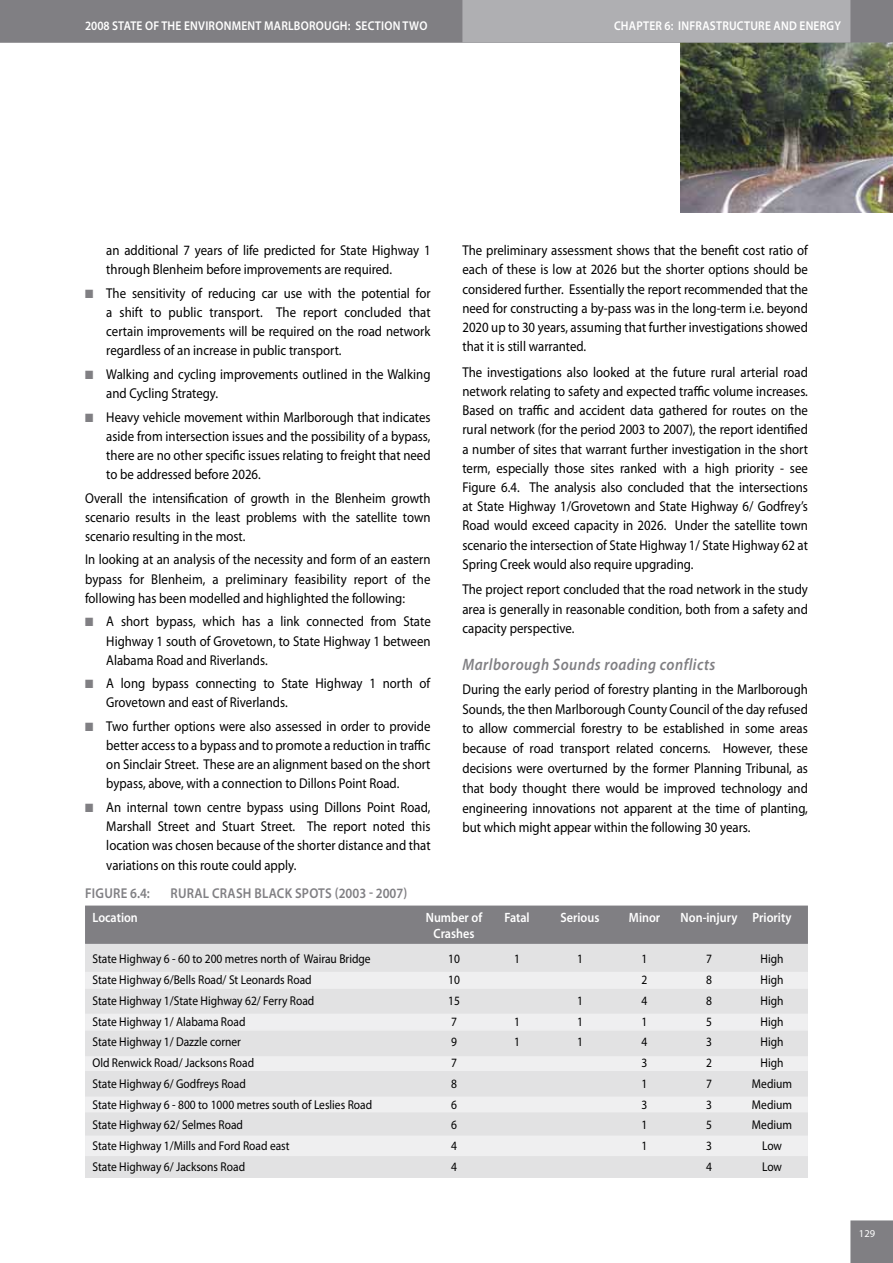
<style>
.page{position:relative;width:893px;height:1263px;background:#fff}
.page>*{position:absolute;margin:0;border:0;box-sizing:border-box;transform-origin:0 0}
.t1{font:italic 600 16.5px "Myriad Pro";letter-spacing:.03em;color:#807f83;scale:.9 1}
.t2{font:14.25px/19.2px "Myriad Pro";color:#000;text-align:justify;scale:.9 1}
.t3{font:600 14.25px "Myriad Pro";color:#807f83;scale:.9 1}
.t4{font:600 14.25px "Myriad Pro";letter-spacing:.02em;color:#807f83;scale:.9 1}
.t5{font:600 13.5px "Myriad Pro";color:#fff;scale:.9 1}
.t6{font:12.75px "Myriad Pro";color:#000;scale:.9 1}
.t7{font:600 12.75px "Myriad Pro";letter-spacing:.02em;color:#fff;scale:.9 1}
.t8{font:10.5px "Myriad Pro";color:#fff}
.s1{color:#807f83}
</style>
<div class="page">
<div style="left:850px;top:1220px;width:43px;height:43px;background:#807f83"></div>
<img style="left:680px;top:43px;width:213px;height:170px">
<svg style="left:0;top:0;width:893px;height:43px;background:#949497"></svg>
<div style="left:85px;top:941px;width:723px;height:237px;background:#e2e2e3"></div>
<div style="left:85px;top:905px;width:723px;height:39px;background:#807f83;border:2px solid #807f83"></div>
<div style="left:85px;top:972px;width:723px;height:17px;background:#efeff0"></div>
<div style="left:85px;top:1014px;width:723px;height:17px;background:#efeff0"></div>
<div style="left:85px;top:1056px;width:723px;height:15px;background:#efeff0"></div>
<div style="left:85px;top:1096px;width:723px;height:16px;background:#efeff0"></div>
<div style="left:85px;top:1135px;width:723px;height:21px;background:#efeff0"></div>
<p class="t7" style="left:85px;top:18px;width:382px">2008 STATE OF THE ENVIRONMENT MARLBOROUGH: SECTION TWO</p>
<p class="t7" style="left:614px;top:18px;width:254px">CHAPTER 6: INFRASTRUCTURE AND ENERGY</p>
<p class="t2" style="left:106px;top:241px;width:362px">an additional 7 years of life predicted for State Highway 1 through Blenheim before improvements are required.</p>
<p class="t2" style="left:106px;top:283px;width:362px;text-indent:-21px"><span class="s1">■</span> The sensitivity of reducing car use with the potential for a shift to public transport. The report concluded that certain improvements will be required on the road network regardless of an increase in public transport.</p>
<p class="t2" style="left:106px;top:364px;width:362px;text-indent:-21px"><span class="s1">■</span> Walking and cycling improvements outlined in the Walking and Cycling Strategy.</p>
<p class="t2" style="left:106px;top:407px;width:362px;text-indent:-21px"><span class="s1">■</span> Heavy vehicle movement within Marlborough that indicates aside from intersection issues and the possibility of a bypass, there are no other specific issues relating to freight that need to be addressed before 2026.</p>
<p class="t2" style="left:85px;top:488px;width:385px">Overall the intensification of growth in the Blenheim growth scenario results in the least problems with the satellite town scenario resulting in the most.</p>
<p class="t2" style="left:85px;top:550px;width:385px">In looking at an analysis of the necessity and form of an eastern bypass for Blenheim, a preliminary feasibility report of the following has been modelled and highlighted the following:</p>
<p class="t2" style="left:106px;top:612px;width:362px;text-indent:-21px"><span class="s1">■</span> A short bypass, which has a link connected from State Highway 1 south of Grovetown, to State Highway 1 between Alabama Road and Riverlands.</p>
<p class="t2" style="left:106px;top:674px;width:362px;text-indent:-21px"><span class="s1">■</span> A long bypass connecting to State Highway 1 north of<br>Grovetown and east of Riverlands.</p>
<p class="t2" style="left:106px;top:716px;width:362px;text-indent:-21px"><span class="s1">■</span> Two further options were also assessed in order to provide better access to a bypass and to promote a reduction in traffic on Sinclair Street. These are an alignment based on the short bypass, above, with a connection to Dillons Point Road.</p>
<p class="t2" style="left:106px;top:797px;width:362px;text-indent:-21px"><span class="s1">■</span> An internal town centre bypass using Dillons Point Road, Marshall Street and Stuart Street. The report noted this location was chosen because of the shorter distance and that variations on this route could apply.</p>
<p class="t2" style="left:462px;top:241px;width:385px">The preliminary assessment shows that the benefit cost ratio of each of these is low at 2026 but the shorter options should be considered further. Essentially the report recommended that the need for constructing a by-pass was in the long-term i.e. beyond 2020 up to 30 years, assuming that further investigations showed that it is still warranted.</p>
<p class="t2" style="left:462px;top:362px;width:385px">The investigations also looked at the future rural arterial road network relating to safety and expected traffic volume increases.<br>Based on traffic and accident data gathered for routes on the rural network (for the period 2003 to 2007), the report identified a number of sites that warrant further investigation in the short term, especially those sites ranked with a high priority - see Figure 6.4. The analysis also concluded that the intersections at State Highway 1/Grovetown and State Highway 6/ Godfrey’s Road would exceed capacity in 2026. Under the satellite town scenario the intersection of State Highway 1/ State Highway 62 at Spring Creek would also require upgrading.</p>
<p class="t2" style="left:462px;top:580px;width:385px">The project report concluded that the road network in the study area is generally in reasonable condition, both from a safety and capacity perspective.</p>
<p class="t1" style="left:462px;top:654px;width:282px">Marlborough Sounds roading conflicts</p>
<p class="t2" style="left:462px;top:679px;width:385px;line-height:19.8px">During the early period of forestry planting in the Marlborough Sounds, the then Marlborough County Council of the day refused to allow commercial forestry to be established in some areas because of road transport related concerns. However, these decisions were overturned by the former Planning Tribunal, as that body thought there would be improved technology and engineering innovations not apparent at the time of planting, but which might appear within the following 30 years.</p>
<p class="t4" style="left:85px;top:884px;width:85px">FIGURE 6.4: R</p>
<p class="t4" style="left:178px;top:884px;width:48px">URAL CRASH</p>
<p class="t3" style="left:254px;top:884px;width:171px">BLACK SPOTS (2003 - 2007)</p>
<p class="t5" style="left:92px;top:909px;width:67px">LOCATION N</p>
<p class="t5" style="left:434px;top:909px;width:128px">UMBER OF FATAL S</p>
<p class="t5" style="left:567px;top:909px;width:38px">ERIOUS</p>
<p class="t5" style="left:629px;top:909px;width:182px">MINOR NON-INJURY PRIORITY</p>
<p class="t5" style="left:434px;top:925px;width:47px">CRASHES</p>
<p class="t6" style="left:92px;top:951px;width:311px">State Highway 6 - 60 to 200 metres north of Wairau Bridge</p>
<p class="t6" style="left:448px;top:951px;width:15px">10</p>
<p class="t6" style="left:514px;top:951px;width:8px">1</p>
<p class="t6" style="left:577px;top:951px;width:8px">1</p>
<p class="t6" style="left:642px;top:951px;width:8px">1</p>
<p class="t6" style="left:706px;top:951px;width:8px">7</p>
<p class="t6" style="left:760px;top:951px;width:27px">High</p>
<p class="t6" style="left:92px;top:972px;width:245px">State Highway 6/Bells Road/ St Leonards Road</p>
<p class="t6" style="left:448px;top:972px;width:15px">10</p>
<p class="t6" style="left:642px;top:972px;width:8px">2</p>
<p class="t6" style="left:706px;top:972px;width:8px">8</p>
<p class="t6" style="left:760px;top:972px;width:27px">High</p>
<p class="t6" style="left:92px;top:993px;width:248px">State Highway 1/State Highway 62/ Ferry Road</p>
<p class="t6" style="left:448px;top:993px;width:15px">15</p>
<p class="t6" style="left:577px;top:993px;width:8px">1</p>
<p class="t6" style="left:642px;top:993px;width:8px">4</p>
<p class="t6" style="left:706px;top:993px;width:8px">8</p>
<p class="t6" style="left:760px;top:993px;width:27px">High</p>
<p class="t6" style="left:92px;top:1013px;width:172px">State Highway 1/ Alabama Road</p>
<p class="t6" style="left:451px;top:1013px;width:8px">7</p>
<p class="t6" style="left:514px;top:1013px;width:8px">1</p>
<p class="t6" style="left:577px;top:1013px;width:8px">1</p>
<p class="t6" style="left:642px;top:1013px;width:8px">1</p>
<p class="t6" style="left:706px;top:1013px;width:8px">5</p>
<p class="t6" style="left:760px;top:1013px;width:27px">High</p>
<p class="t6" style="left:92px;top:1034px;width:167px">State Highway 1/ Dazzle corner</p>
<p class="t6" style="left:451px;top:1034px;width:8px">9</p>
<p class="t6" style="left:514px;top:1034px;width:8px">1</p>
<p class="t6" style="left:577px;top:1034px;width:8px">1</p>
<p class="t6" style="left:642px;top:1034px;width:8px">4</p>
<p class="t6" style="left:706px;top:1034px;width:8px">3</p>
<p class="t6" style="left:760px;top:1034px;width:27px">High</p>
<p class="t6" style="left:92px;top:1055px;width:181px">Old Renwick Road/ Jacksons Road</p>
<p class="t6" style="left:451px;top:1055px;width:8px">7</p>
<p class="t6" style="left:642px;top:1055px;width:8px">3</p>
<p class="t6" style="left:706px;top:1055px;width:8px">2</p>
<p class="t6" style="left:760px;top:1055px;width:27px">High</p>
<p class="t6" style="left:92px;top:1076px;width:172px">State Highway 6/ Godfreys Road</p>
<p class="t6" style="left:451px;top:1076px;width:8px">8</p>
<p class="t6" style="left:642px;top:1076px;width:8px">1</p>
<p class="t6" style="left:706px;top:1076px;width:8px">7</p>
<p class="t6" style="left:752px;top:1076px;width:46px">Medium</p>
<p class="t6" style="left:92px;top:1096px;width:312px">State Highway 6 - 800 to 1000 metres south of Leslies Road</p>
<p class="t6" style="left:451px;top:1096px;width:8px">6</p>
<p class="t6" style="left:642px;top:1096px;width:8px">3</p>
<p class="t6" style="left:706px;top:1096px;width:8px">3</p>
<p class="t6" style="left:752px;top:1096px;width:46px">Medium</p>
<p class="t6" style="left:92px;top:1117px;width:169px">State Highway 62/ Selmes Road</p>
<p class="t6" style="left:451px;top:1117px;width:8px">6</p>
<p class="t6" style="left:642px;top:1117px;width:8px">1</p>
<p class="t6" style="left:706px;top:1117px;width:8px">5</p>
<p class="t6" style="left:752px;top:1117px;width:46px">Medium</p>
<p class="t6" style="left:92px;top:1138px;width:221px">State Highway 1/Mills and Ford Road east</p>
<p class="t6" style="left:451px;top:1138px;width:8px">4</p>
<p class="t6" style="left:642px;top:1138px;width:8px">1</p>
<p class="t6" style="left:706px;top:1138px;width:8px">3</p>
<p class="t6" style="left:762px;top:1138px;width:24px">Low</p>
<p class="t6" style="left:92px;top:1159px;width:171px">State Highway 6/ Jacksons Road</p>
<p class="t6" style="left:451px;top:1159px;width:8px">4</p>
<p class="t6" style="left:706px;top:1159px;width:8px">4</p>
<p class="t6" style="left:762px;top:1159px;width:24px">Low</p>
<p class="t8" style="left:859px;top:1227px;width:18px">129</p>
</div>
